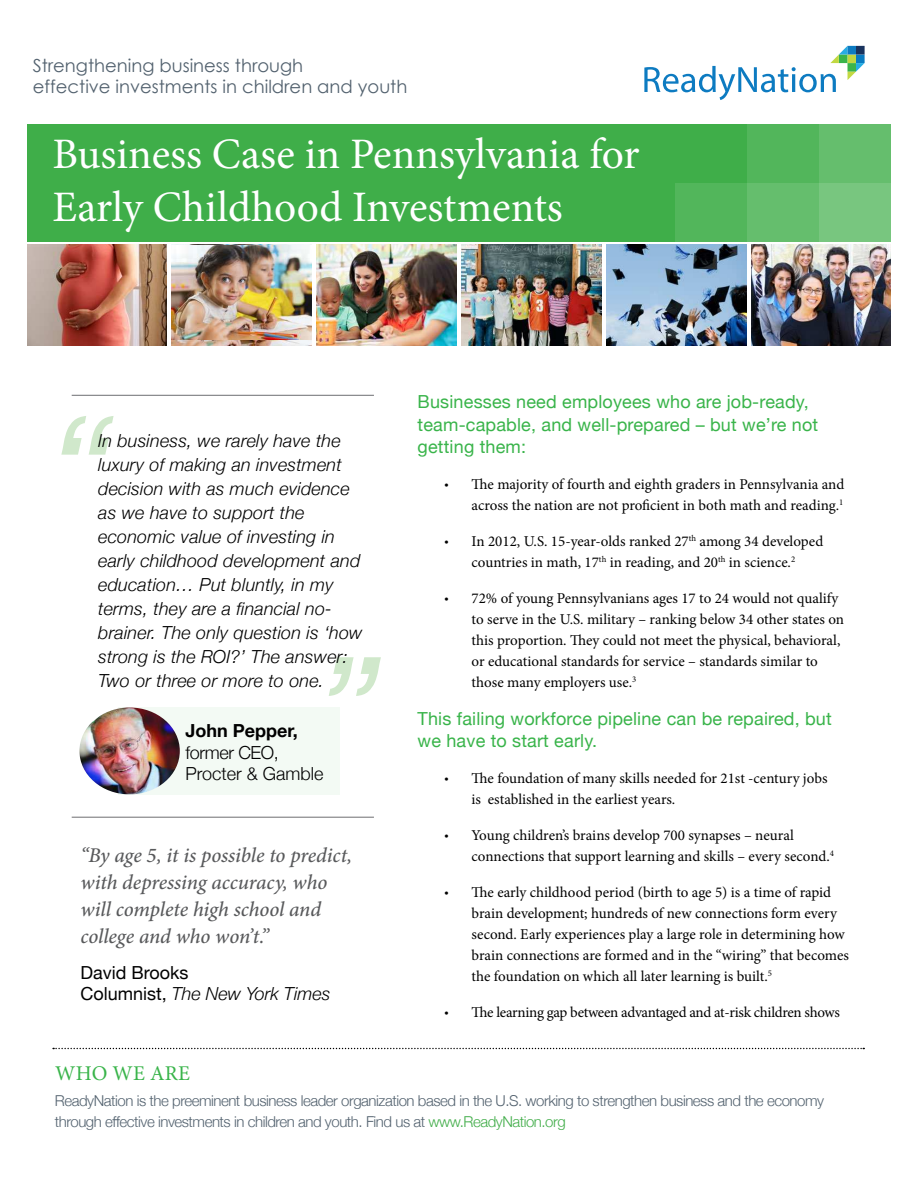
<style>
.page{position:relative;width:918px;height:1188px;background:#fff}
.page>*{position:absolute;margin:0;border:0;box-sizing:border-box;transform-origin:0 0}
.t1{font:italic 150px "Helvetica Neue";color:#d0e8cb}
.t2{font:43.5px/52.2px "Minion Pro";color:#fff}
.t3{font:italic 500 21px/27px "Minion Pro";letter-spacing:-.005em;color:#58595b}
.t4{font:21px "Minion Pro";letter-spacing:.01em;color:#39b44a}
.t5{font:italic 300 18px/24px "Helvetica Neue";letter-spacing:.01em;color:#000}
.t6{font:18px/22.5px "Helvetica Neue";letter-spacing:.01em;color:#39b44a}
.t7{font:18px/21.6px "Century Gothic";color:#53626f}
.t8{font:18px/21px "Helvetica Neue";color:#000}
.t9{font:300 18px/21.6px "Helvetica Neue";color:#000}
.t10{font:700 18px "Helvetica Neue";color:#000}
.t11{font:15px/21px "Minion Pro";letter-spacing:-.005em;color:#000}
.t12{font:300 15px/21px "Helvetica Neue";letter-spacing:-.03em;color:#53626f}
.t13{font:15px "Minion Pro";letter-spacing:-.025em;color:#000}
.s1{font-weight:300;font-style:italic}
.s2{font-family:"Myriad Pro"}
.s3{color:#41ad49}
</style>
<div class="page">
<div style="left:27px;top:124px;width:648px;height:117px;background:#3fae49"></div>
<div style="left:675px;top:124px;width:72px;height:59px;background:#3fae49"></div>
<div style="left:675px;top:183px;width:72px;height:58px;background:#52b65b"></div>
<div style="left:747px;top:124px;width:72px;height:59px;background:#52b65b"></div>
<div style="left:747px;top:183px;width:72px;height:58px;background:#65be6d"></div>
<div style="left:819px;top:124px;width:72px;height:59px;background:#65be6d"></div>
<div style="left:819px;top:183px;width:72px;height:58px;background:#78c67f"></div>
<svg style="left:53px;top:1048px;width:811px;height:1px"></svg>
<hr style="left:72px;top:817px;width:302px;height:1px;background:#6d6e71">
<hr style="left:72px;top:395px;width:302px;height:1px;background:#6d6e71">
<div style="left:118px;top:707px;width:222px;height:87px;background:#f3faf4"></div>
<img style="left:79px;top:707px;width:101px;height:87px">
<img style="left:27px;top:245px;width:139px;height:101px">
<img style="left:317px;top:245px;width:139px;height:101px">
<img style="left:752px;top:245px;width:139px;height:101px">
<img style="left:172px;top:339px;width:139px;height:7px">
<img style="left:607px;top:245px;width:139px;height:101px">
<img style="left:462px;top:245px;width:139px;height:101px">
<img style="left:172px;top:245px;width:139px;height:94px">
<svg style="left:644px;top:45px;width:221px;height:55px"></svg>
<p class="t7" style="left:33px;top:56px;width:376px">Strengthening business through<br>effective investments in children and youth</p>
<h2 class="t2" style="left:52px;top:132px;width:589px">Business Case in Pennsylvania for<br>Early Childhood Investments</h2>
<h1 class="t1" style="left:48px;top:384px;width:65px">“</h1>
<p class="t5" style="left:98px;top:430px;width:266px">In business, we rarely have the luxury of making an investment decision with as much evidence as we have to support the economic value of investing in early childhood development and education… Put bluntly, in my terms, they are a inancial no&shy;brainer. The only question is ‘how strong is the ROI?’ The answer:<br>Two or three or more to one.</p>
<p class="t10" style="left:186px;top:724px;width:114px">John Pepper,</p>
<p class="t9" style="left:186px;top:743px;width:140px">former CEO,<br>Procter &amp; Gamble</p>
<h1 class="t1" style="left:316px;top:625px;width:65px">”</h1>
<h3 class="t3" style="left:80px;top:843px;width:273px">“By age 5, it is possible to predict, with depressing accuracy, who will complete high school and college and who won’t.”</h3>
<p class="t8" style="left:80px;top:963px;width:252px">David Brooks<br>Columnist, <span class="s1">The New York Times</span></p>
<p class="t6" style="left:418px;top:392px;width:402px">Businesses need employees who are job-ready, team-capable, and well-prepared – but we’re not getting them:</p>
<p class="t11" style="left:445px;top:475px;width:401px;text-align:right"><span class="s2">•</span> he majority of fourth and eighth graders in Pennsylvania and across the nation are not proicient in both math and reading.<sup>1</sup></p>
<p class="t11" style="left:445px;top:532px;width:380px;text-align:center"><span class="s2">•</span> In 2012, U.S. 15-year-olds ranked 27<sup>th</sup> among 34 developed countries in math, 17<sup>th</sup> in reading, and 20<sup>th</sup> in science.<sup>2</sup></p>
<p class="t11" style="left:472px;top:589px;width:374px;text-indent:-27px"><span class="s2">•</span> 72% of young Pennsylvanians ages 17 to 24 would not qualify to serve in the U.S. military – ranking below 34 other states on this proportion. hey could not meet the physical, behavioral, or educational standards for service – standards similar to those many employers use.<sup>3</sup></p>
<p class="t6" style="left:418px;top:709px;width:416px">This failing workforce pipeline can be repaired, but we have to start early.</p>
<p class="t11" style="left:472px;top:769px;width:357px;text-indent:-27px"><span class="s2">•</span> he foundation of many skills needed for 21st -century jobs is established in the earliest years.</p>
<p class="t11" style="left:472px;top:826px;width:364px;text-indent:-27px"><span class="s2">•</span> Young children’s brains develop 700 synapses – neural connections that support learning and skills – every second.<sup>4</sup></p>
<p class="t11" style="left:472px;top:883px;width:379px;text-indent:-27px"><span class="s2">•</span> he early childhood period (birth to age 5) is a time of rapid brain development; hundreds of new connections form every second. Early experiences play a large role in determining how brain connections are formed and in the “wiring” that becomes the foundation on which all later learning is built.<sup>5</sup></p>
<p class="t13" style="left:445px;top:1007px;width:397px"><span class="s2">•</span> he learning gap between advantaged and at-risk children shows</p>
<h3 class="t4" style="left:55px;top:1065px;width:136px">WHO WE ARE</h3>
<p class="t12" style="left:55px;top:1092px;width:771px">ReadyNation is the preeminent business leader organization based in the U.S. working to strengthen business and the economy through efective investments in children and youth. Find us at <span class="s3">www.ReadyNation.org</span></p>
</div>
